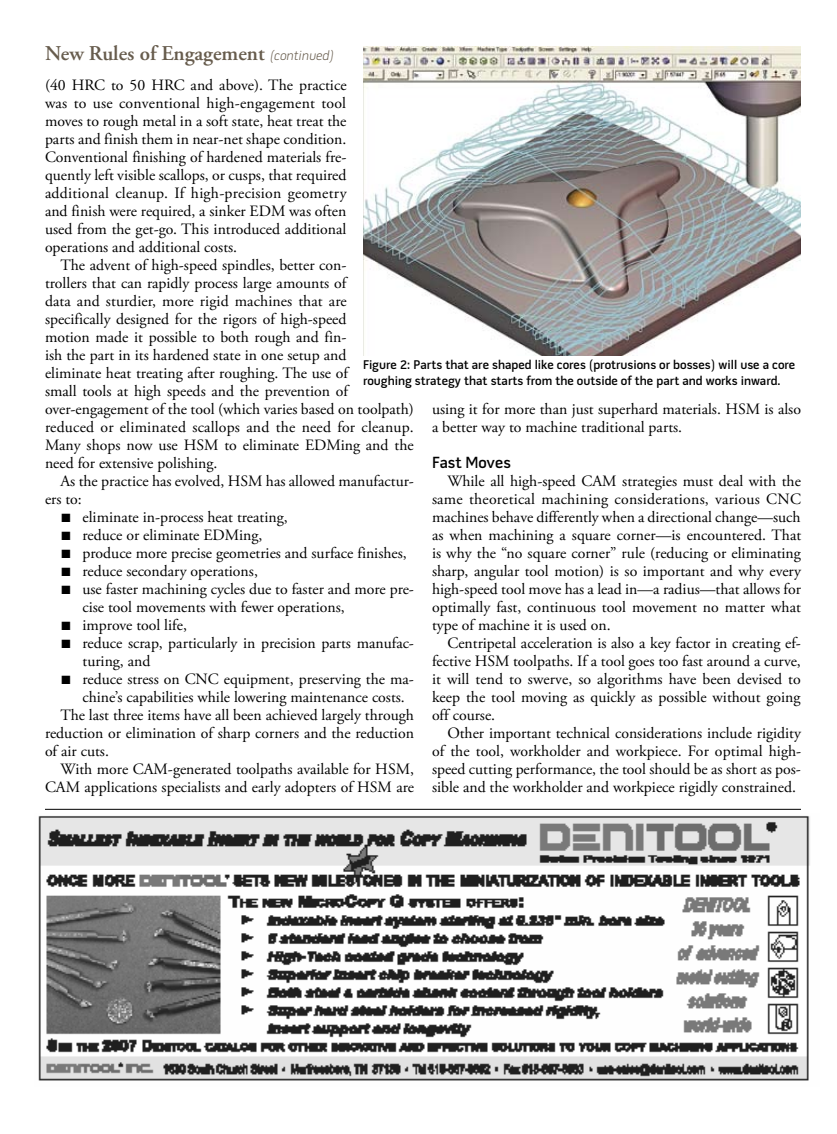
<style>
.page{position:relative;width:837px;height:1134px;background:#fff}
.page>*{position:absolute;margin:0;border:0;box-sizing:border-box;transform-origin:0 0}
.t1{font:600 21px "Adobe Garamond Pro";color:#675c4d}
.t2{font:600 16.5px "Pill Gothic 600 mg";color:#000}
.t3{font:15.75px/18px "Adobe Garamond Pro";color:#000}
.t4{font:600 12.9px/15.9px "Pill Gothic 600 mg";color:#000}
.s1{font-family:"Pill Gothic 600 mg Light Obq";font-weight:400;font-size:13.5px}
</style>
<div class="page">
<img style="left:38px;top:816px;width:772px;height:265px">
<hr style="left:45px;top:809px;width:756px;height:1px;background:#000">
<img style="left:363px;top:46px;width:438px;height:309px">
<h1 class="t1" style="left:45px;top:41px;width:290px">New Rules of Engagement <span class="s1">(continued)</span></h1>
<p class="t3" style="left:45px;top:77px;width:303px;text-align:justify">(40 HRC to 50 HRC and above). The practice was to use conventional high-engagement tool moves to rough metal in a soft state, heat treat the parts and finish them in near-net shape condition.<br>Conventional finishing of hardened materials fre&shy;quently left visible scallops, or cusps, that required additional cleanup. If high-precision geometry and finish were required, a sinker EDM was often used from the get-go. This introduced additional operations and additional costs.</p>
<p class="t3" style="left:45px;top:257px;width:370px;text-indent:15px">The advent of high-speed spindles, better con-<br>trollers that can rapidly process large amounts of<br>data and sturdier, more rigid machines that are specifically designed for the rigors of high-speed<br>motion made it possible to both rough and fin-<br>ish the part in its hardened state in one setup and<br>eliminate heat treating after roughing. The use of<br>small tools at high speeds and the prevention of over-engagement of the tool (which varies based on toolpath) reduced or eliminated scallops and the need for cleanup.<br>Many shops now use HSM to eliminate EDMing and the need for extensive polishing.</p>
<p class="t3" style="left:45px;top:473px;width:371px;text-indent:15px">As the practice has evolved, HSM has allowed manufactur&shy;ers to:</p>
<p class="t3" style="left:62px;top:509px;width:228px">■ eliminate in-process heat treating,</p>
<p class="t3" style="left:62px;top:527px;width:202px">■ reduce or eliminate EDMing,</p>
<p class="t3" style="left:62px;top:545px;width:347px">■ produce more precise geometries and surface finishes,</p>
<p class="t3" style="left:62px;top:563px;width:198px">■ reduce secondary operations,</p>
<p class="t3" style="left:82px;top:581px;width:333px;text-indent:-21px">■ use faster machining cycles due to faster and more pre&shy;cise tool movements with fewer operations,</p>
<p class="t3" style="left:62px;top:617px;width:127px">■ improve tool life,</p>
<p class="t3" style="left:82px;top:635px;width:333px;text-indent:-21px">■ reduce scrap, particularly in precision parts manufac&shy;turing, and</p>
<p class="t3" style="left:62px;top:671px;width:354px">■ reduce stress on CNC equipment, preserving the ma-</p>
<p class="t3" style="left:82px;top:689px;width:324px">chine’s capabilities while lowering maintenance costs.</p>
<p class="t3" style="left:60px;top:707px;width:355px">The last three items have all been achieved largely through</p>
<p class="t3" style="left:45px;top:725px;width:370px">reduction or elimination of sharp corners and the reduction</p>
<p class="t3" style="left:45px;top:743px;width:65px">of air cuts.</p>
<p class="t3" style="left:60px;top:761px;width:355px">With more CAM-generated toolpaths available for HSM,</p>
<p class="t3" style="left:45px;top:779px;width:371px">CAM applications specialists and early adopters of HSM are</p>
<p class="t4" style="left:363px;top:358px;width:434px">Figure 2: Parts that are shaped like cores (protrusions or bosses) will use a core roughing strategy that starts from the outside of the part and works inward.</p>
<p class="t3" style="left:432px;top:401px;width:371px">using it for more than just superhard materials. HSM is also a better way to machine traditional parts.</p>
<p class="t2" style="left:432px;top:456px;width:81px">Fast Moves</p>
<p class="t3" style="left:432px;top:473px;width:371px;text-align:justify;text-indent:15px">While all high-speed CAM strategies must deal with the same theoretical machining considerations, various CNC machines behave differently when a directional change—such as when machining a square corner—is encountered. That is why the “no square corner” rule (reducing or eliminating sharp, angular tool motion) is so important and why every high-speed tool move has a lead in—a radius—that allows for optimally fast, continuous tool movement no matter what type of machine it is used on.</p>
<p class="t3" style="left:432px;top:635px;width:371px;text-align:justify;text-indent:15px">Centripetal acceleration is also a key factor in creating ef&shy;fective HSM toolpaths. If a tool goes too fast around a curve, it will tend to swerve, so algorithms have been devised to keep the tool moving as quickly as possible without going off course.</p>
<p class="t3" style="left:432px;top:725px;width:371px;text-align:justify;text-indent:15px">Other important technical considerations include rigidity of the tool, workholder and workpiece. For optimal high&shy;speed cutting performance, the tool should be as short as pos&shy;sible and the workholder and workpiece rigidly constrained.</p>
</div>
